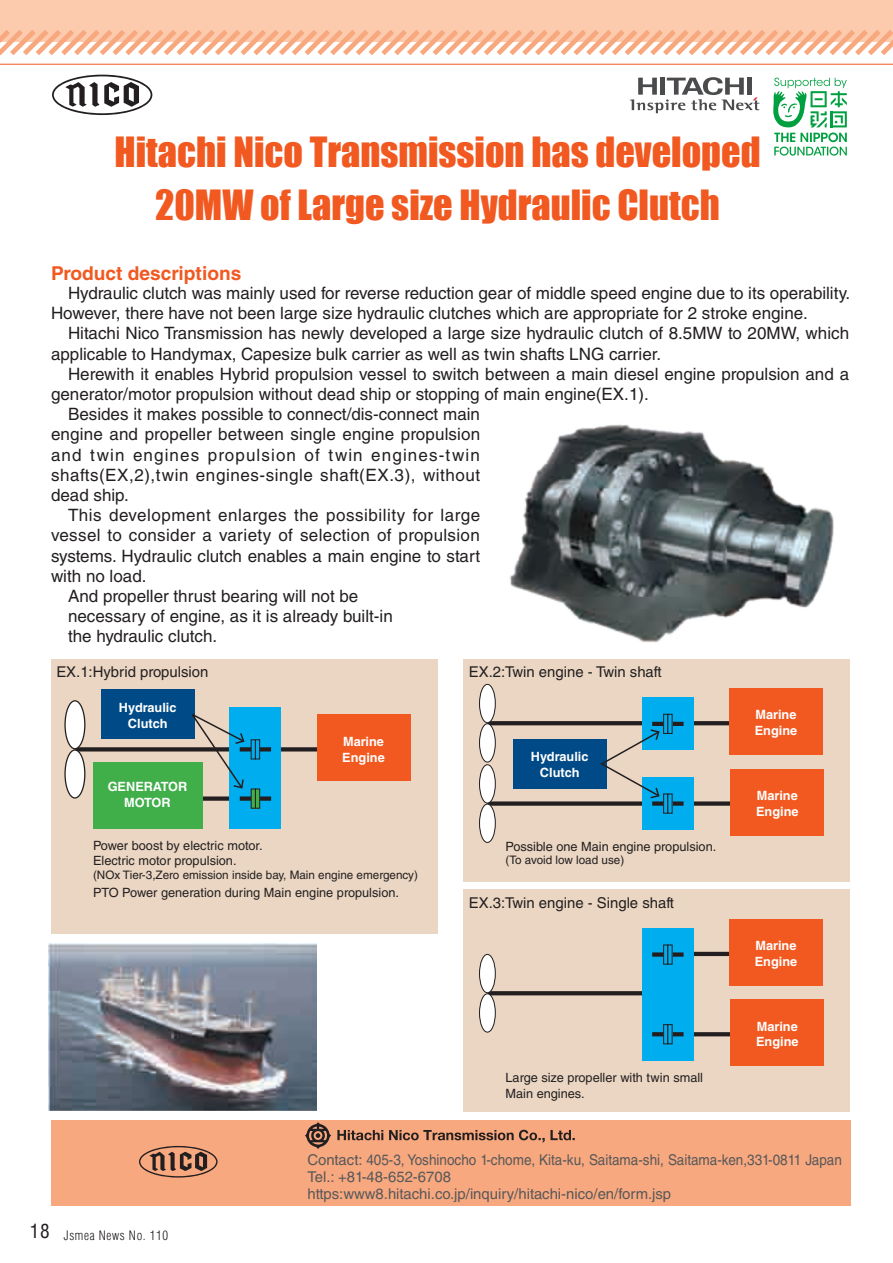
<style>
.page{position:relative;width:893px;height:1263px;background:#fff}
.page>*{position:absolute;margin:0;border:0;box-sizing:border-box;transform-origin:0 0}
.t1{font:38.25px/53.1px "Impact";color:#f15921;text-align:center}
.t2{font:700 19.2px "Helvetica LT Std";color:#f15921}
.t3{font:16.95px/20.2px "Helvetica LT Std";color:#231f20}
.t4{font:16.95px "Helvetica LT Std";letter-spacing:.035em;color:#231f20}
.t5{font:16.95px "Helvetica LT Std";letter-spacing:.02em;color:#231f20}
.t6{font:16.95px "Helvetica LT Std";letter-spacing:.03em;color:#231f20}
.t7{font:16.95px "Helvetica LT Std";letter-spacing:.065em;color:#231f20}
.t8{font:14.85px/17px "Helvetica LT Std";color:#57585a}
.t9{font:14.85px "Helvetica LT Std";color:#231f20}
.t10{font:12.75px/15.9px "Helvetica LT Std";color:#231f20}
.t11{font:700 12.75px/15.9px "Helvetica LT Std";color:#fff}
.t12{font:300 condensed 12.75px "Helvetica LT Std";letter-spacing:.05em;color:#231f20}
.t13{font:11.7px "Helvetica LT Std";color:#231f20}
.s1{font-weight:400;font-size:19.2px}
</style>
<div class="page">
<div style="left:0;top:0;width:893px;height:42px;background:#fccaac"></div>
<hr style="left:0;top:64px;width:893px;height:1px;background:#f15921">
<svg style="left:0;top:30px;width:893px;height:26px"></svg>
<div style="left:51px;top:1120px;width:799px;height:85px;background:#f8a87e"></div>
<svg style="left:52px;top:75px;width:100px;height:40px"></svg>
<svg style="left:630px;top:77px;width:129px;height:36px"></svg>
<svg style="left:139px;top:1146px;width:79px;height:31px"></svg>
<img style="left:510px;top:424px;width:324px;height:219px">
<img style="left:48px;top:943px;width:269px;height:167px">
<svg style="left:773px;top:78px;width:74px;height:78px"></svg>
<svg style="left:337px;top:1130px;width:238px;height:12px"></svg>
<svg style="left:305px;top:1122px;width:26px;height:27px"></svg>
<div style="left:51px;top:659px;width:387px;height:274px;background:#ead6c2"></div>
<div style="left:463px;top:659px;width:387px;height:222px;background:#ead6c2"></div>
<div style="left:463px;top:890px;width:387px;height:222px;background:#ead6c2"></div>
<svg style="left:77px;top:747px;width:240px;height:4px"></svg>
<svg style="left:489px;top:721px;width:240px;height:4px"></svg>
<hr style="left:645px;top:952px;width:128px;height:4px;background:#231f20">
<div style="left:487px;top:801px;width:286px;height:5px;background:#231f20"></div>
<svg style="left:694px;top:1032px;width:36px;height:4px"></svg>
<svg style="left:489px;top:991px;width:153px;height:4px"></svg>
<div style="left:138px;top:796px;width:117px;height:5px;background:#231f20"></div>
<div style="left:230px;top:707px;width:51px;height:122px;background:#00aeef"></div>
<div style="left:642px;top:697px;width:52px;height:53px;background:#00aeef"></div>
<div style="left:642px;top:928px;width:52px;height:71px;background:#00aeef"></div>
<div style="left:642px;top:777px;width:52px;height:53px;background:#00aeef"></div>
<div style="left:642px;top:995px;width:52px;height:66px;background:#00aeef"></div>
<div style="left:317px;top:714px;width:93px;height:67px;background:#f15921"></div>
<div style="left:729px;top:688px;width:94px;height:67px;background:#f15921"></div>
<div style="left:729px;top:919px;width:94px;height:67px;background:#f15921"></div>
<div style="left:730px;top:769px;width:94px;height:66px;background:#f15921"></div>
<div style="left:730px;top:999px;width:94px;height:67px;background:#f15921"></div>
<div style="left:101px;top:690px;width:94px;height:49px;background:#004b87"></div>
<div style="left:93px;top:762px;width:109px;height:67px;background:#40ae49"></div>
<svg style="left:246px;top:747px;width:25px;height:4px"></svg>
<svg style="left:251px;top:740px;width:4px;height:19px"></svg>
<div style="left:255px;top:740px;width:5px;height:19px;background:#00aeef"></div>
<div style="left:255px;top:739px;width:5px;height:20px;border:1px solid #231f20"></div>
<hr style="left:652px;top:722px;width:32px;height:4px;background:#231f20">
<hr style="left:664px;top:714px;width:4px;height:19px;background:#00aeef">
<div style="left:663px;top:714px;width:5px;height:20px;border:1px solid #231f20"></div>
<hr style="left:668px;top:714px;width:4px;height:19px;background:#00aeef">
<div style="left:667px;top:714px;width:6px;height:20px;border:1px solid #231f20"></div>
<div style="left:652px;top:952px;width:32px;height:5px;background:#231f20"></div>
<hr style="left:664px;top:945px;width:4px;height:19px;background:#00aeef">
<div style="left:663px;top:944px;width:5px;height:20px;border:1px solid #231f20"></div>
<hr style="left:668px;top:945px;width:4px;height:19px;background:#00aeef">
<div style="left:667px;top:944px;width:6px;height:20px;border:1px solid #231f20"></div>
<div style="left:652px;top:801px;width:32px;height:5px;background:#231f20"></div>
<hr style="left:664px;top:794px;width:4px;height:19px;background:#00aeef">
<div style="left:663px;top:793px;width:5px;height:21px;border:1px solid #231f20"></div>
<hr style="left:668px;top:794px;width:4px;height:19px;background:#00aeef">
<div style="left:667px;top:793px;width:6px;height:21px;border:1px solid #231f20"></div>
<svg style="left:652px;top:1032px;width:32px;height:4px"></svg>
<hr style="left:664px;top:1025px;width:4px;height:19px;background:#00aeef">
<div style="left:663px;top:1024px;width:5px;height:20px;border:1px solid #231f20"></div>
<hr style="left:668px;top:1025px;width:4px;height:19px;background:#00aeef">
<div style="left:667px;top:1024px;width:6px;height:20px;border:1px solid #231f20"></div>
<div style="left:240px;top:796px;width:31px;height:5px;background:#231f20"></div>
<hr style="left:251px;top:789px;width:4px;height:19px;background:#40ae49">
<div style="left:251px;top:788px;width:5px;height:21px;border:1px solid #231f20"></div>
<div style="left:255px;top:789px;width:5px;height:19px;background:#40ae49"></div>
<div style="left:255px;top:788px;width:5px;height:21px;border:1px solid #231f20"></div>
<div style="left:513px;top:739px;width:93px;height:49px;background:#004b87"></div>
<svg style="left:188px;top:710px;width:58px;height:80px"></svg>
<svg style="left:599px;top:729px;width:61px;height:70px"></svg>
<div style="left:479px;top:684px;width:16px;height:39px;background:#fff;border-radius:50%"></div>
<div style="left:479px;top:684px;width:17px;height:39px;border:1px solid #231f20;border-radius:50%"></div>
<div style="left:479px;top:724px;width:16px;height:38px;background:#fff;border-radius:50%"></div>
<div style="left:479px;top:723px;width:17px;height:40px;border:1px solid #231f20;border-radius:50%"></div>
<div style="left:479px;top:954px;width:16px;height:39px;background:#fff;border-radius:50%"></div>
<div style="left:479px;top:954px;width:17px;height:39px;border:1px solid #231f20;border-radius:50%"></div>
<div style="left:479px;top:994px;width:16px;height:38px;background:#fff;border-radius:50%"></div>
<div style="left:479px;top:993px;width:17px;height:40px;border:1px solid #231f20;border-radius:50%"></div>
<div style="left:479px;top:765px;width:16px;height:38px;background:#fff;border-radius:50%"></div>
<div style="left:479px;top:764px;width:17px;height:39px;border:1px solid #231f20;border-radius:50%"></div>
<div style="left:479px;top:804px;width:16px;height:38px;background:#fff;border-radius:50%"></div>
<div style="left:479px;top:803px;width:17px;height:40px;border:1px solid #231f20;border-radius:50%"></div>
<div style="left:65px;top:701px;width:20px;height:48px;background:#fff;border-radius:50%"></div>
<div style="left:64px;top:700px;width:21px;height:49px;border:1px solid #231f20;border-radius:50%"></div>
<div style="left:65px;top:750px;width:20px;height:48px;background:#fff;border-radius:50%"></div>
<div style="left:64px;top:749px;width:21px;height:50px;border:1px solid #231f20;border-radius:50%"></div>
<h1 class="t1" style="left:115px;top:125px;width:647px">Hitachi Nico Transmission has developed<br>20MW of Large size Hydraulic Clutch</h1>
<p class="t2" style="left:51px;top:261px;width:192px">Product descriptions</p>
<p class="t3" style="left:51px;top:283px;width:801px;text-indent:17px">Hydraulic clutch was mainly used for reverse reduction gear of middle speed engine due to its operability.<br>However, there have not been large size hydraulic clutches which are appropriate for 2 stroke engine.</p>
<p class="t3" style="left:51px;top:323px;width:800px;text-indent:17px">Hitachi Nico Transmission has newly developed a large size hydraulic clutch of 8.5MW to 20MW, which applicable to Handymax, Capesize bulk carrier as well as twin shafts LNG carrier.</p>
<p class="t3" style="left:68px;top:364px;width:783px">Herewith it enables Hybrid propulsion vessel to switch between a main diesel engine propulsion and a</p>
<p class="t3" style="left:51px;top:384px;width:599px">generator/motor propulsion without dead ship or stopping of main engine(EX.1).</p>
<p class="t3" style="left:68px;top:404px;width:414px">Besides it makes possible to connect/dis-connect main</p>
<p class="t3" style="left:51px;top:424px;width:431px">engine and propeller between single engine propulsion</p>
<p class="t7" style="left:51px;top:445px;width:430px">and twin engines propulsion of twin engines-twin</p>
<p class="t4" style="left:51px;top:465px;width:431px">shafts(EX,2),twin engines-single shaft(EX.3), without</p>
<p class="t3" style="left:51px;top:485px;width:79px">dead ship.</p>
<p class="t6" style="left:68px;top:505px;width:414px">This development enlarges the possibility for large</p>
<p class="t5" style="left:51px;top:525px;width:430px">vessel to consider a variety of selection of propulsion</p>
<p class="t3" style="left:51px;top:545px;width:431px">systems. Hydraulic clutch enables a main engine to start</p>
<p class="t3" style="left:51px;top:566px;width:97px">with no load.</p>
<p class="t3" style="left:68px;top:586px;width:292px">And propeller thrust bearing will not be</p>
<p class="t3" style="left:68px;top:606px;width:326px">necessary of engine, as it is already built-in</p>
<p class="t3" style="left:68px;top:626px;width:151px">the hydraulic clutch.</p>
<p class="t9" style="left:56px;top:663px;width:154px">EX.1:Hybrid propulsion</p>
<p class="t9" style="left:469px;top:663px;width:194px">EX.2:Twin engine - Twin shaft</p>
<p class="t11" style="left:119px;top:699px;width:59px;text-align:center">Hydraulic<br>Clutch</p>
<p class="t11" style="left:108px;top:779px;width:81px;text-align:center">GENERATOR<br>MOTOR</p>
<p class="t11" style="left:342px;top:733px;width:44px">Marine<br>Engine</p>
<p class="t10" style="left:93px;top:837px;width:171px">Power boost by electric motor.<br>Electric motor propulsion.</p>
<p class="t13" style="left:93px;top:868px;width:326px">(NOx Tier-3,Zero emission inside bay, Main engine emergency)</p>
<p class="t10" style="left:93px;top:885px;width:308px">PTO Power generation during Main engine propulsion.</p>
<p class="t11" style="left:531px;top:748px;width:59px;text-align:center">Hydraulic<br>Clutch</p>
<p class="t10" style="left:505px;top:839px;width:212px">Possible one Main engine propulsion.</p>
<p class="t13" style="left:505px;top:853px;width:120px">(To avoid low load use)</p>
<p class="t9" style="left:469px;top:894px;width:207px">EX.3:Twin engine - Single shaft</p>
<p class="t10" style="left:505px;top:1069px;width:199px">Large size propeller with twin small<br>Main engines.</p>
<p class="t11" style="left:755px;top:707px;width:44px">Marine<br>Engine</p>
<p class="t11" style="left:756px;top:787px;width:44px">Marine<br>Engine</p>
<p class="t11" style="left:755px;top:937px;width:44px">Marine<br>Engine</p>
<p class="t11" style="left:756px;top:1018px;width:44px">Marine<br>Engine</p>
<p class="t12" style="left:30px;top:1227px;width:140px"><span class="s1">18</span> Jsmea News No. 110</p>
<p class="t8" style="left:308px;top:1151px;width:536px">Contact: 405-3, Yoshinocho 1-chome, Kita-ku, Saitama-shi, Saitama-ken,331-0811 Japan<br>Tel.: +81-48-652-6708<br>https:www8.hitachi.co.jp/inquiry/hitachi-nico/en/form.jsp</p>
</div>
